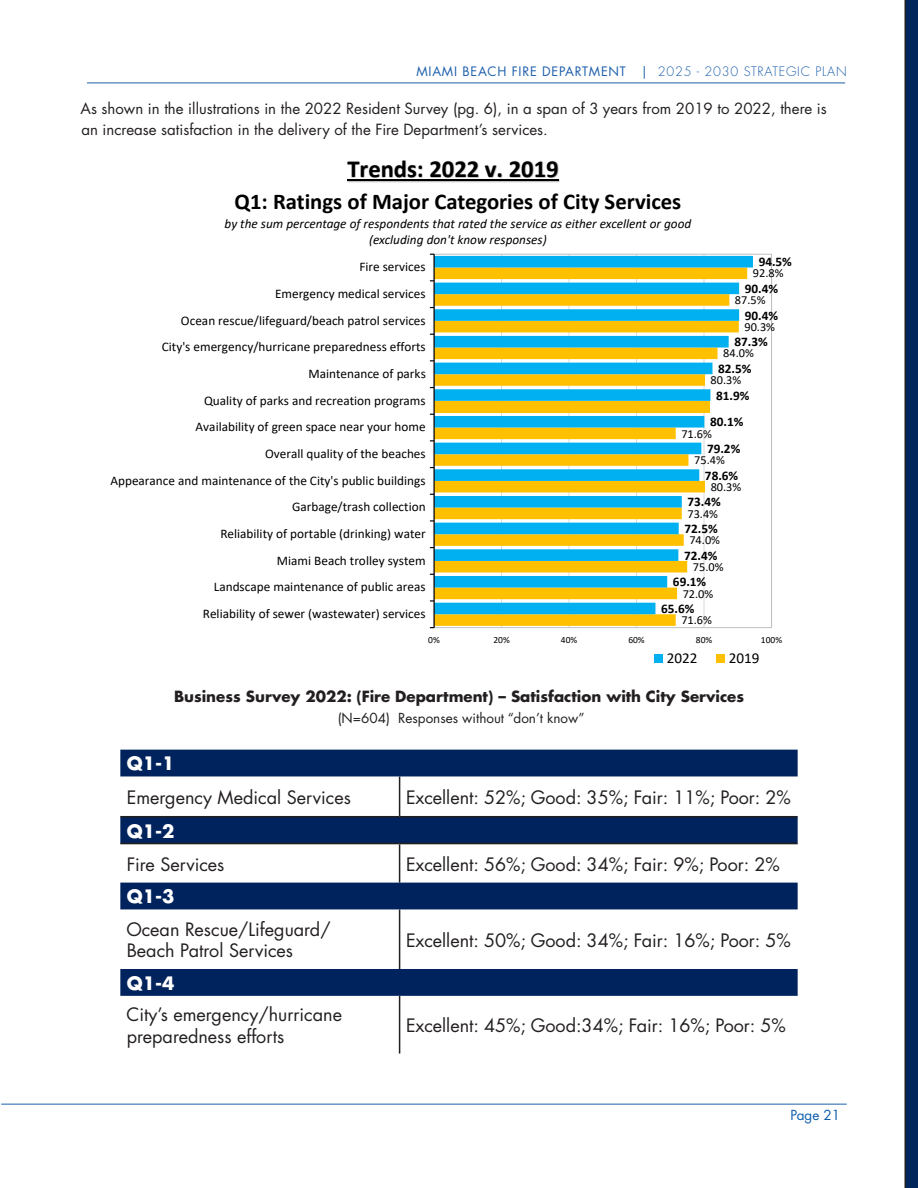
<style>
.page{position:relative;width:918px;height:1188px;background:#fff}
.page>*{position:absolute;margin:0;border:0;box-sizing:border-box;transform-origin:0 0}
.t1{font:700 24.45px "Calibri";color:#000}
.t2{font:700 22.5px "Calibri";color:#000}
.t3{font:18px/21.6px "Futura LT Pro";color:#231f20}
.t4{font:700 18px "Futura LT Pro";color:#fff}
.Body_Futura_Book_9_5_pt{font:15px/21px "Futura LT Pro";color:#231f20}
.Body_Futura_Book_9_5_pt-2{font:700 15px "Futura LT Pro";color:#231f20}
.t5{font:15px "Calibri";color:#000}
.Body_Futura_Book_9_5_pt-3{font:13.5px "Futura LT Pro";color:#231f20}
.t6{font:13.5px "Futura LT Pro";color:#0d5cab}
.t7{font:13.2px "Calibri";color:#000}
.t8{font:italic 13.2px/16px "Calibri";color:#000;text-align:center}
.t9{font:700 13.2px "Calibri";color:#000}
.t10{font:12.6px "Futura LT Pro";letter-spacing:.06em;color:#1d60ab}
.t11{font:12.3px "Calibri";color:#000}
.t12{font:9.45px "Calibri";color:#000}
.s1{font-weight:300}
</style>
<div class="page">
<hr style="left:1px;top:1104px;width:846px;height:1px;background:#1d60ab">
<hr style="left:87px;top:83px;width:758px;height:1px;background:#1d60ab">
<svg style="left:904px;top:0;width:14px;height:1188px;background:#143463"></svg>
<svg style="left:120px;top:750px;width:678px;height:93px;fill:#00235d"></svg>
<svg style="left:120px;top:883px;width:678px;height:113px"></svg>
<hr style="left:399px;top:776px;width:1px;height:40px;background:#231f20">
<hr style="left:120px;top:816px;width:280px;height:1px;background:#231f20">
<hr style="left:400px;top:816px;width:398px;height:1px;background:#231f20">
<hr style="left:120px;top:843px;width:280px;height:1px;background:#231f20">
<hr style="left:400px;top:843px;width:398px;height:1px;background:#231f20">
<hr style="left:399px;top:844px;width:1px;height:39px;background:#231f20">
<hr style="left:399px;top:909px;width:1px;height:60px;background:#231f20">
<hr style="left:399px;top:996px;width:1px;height:58px;background:#231f20">
<svg style="left:435px;top:614px;width:270px;height:12px;background:#fac725"></svg>
<svg style="left:435px;top:256px;width:318px;height:358px"></svg>
<hr style="left:434px;top:254px;width:1px;height:374px;background:#000">
<div style="left:655px;top:654px;width:8px;height:9px;background:#00b0f0"></div>
<div style="left:717px;top:654px;width:8px;height:9px;background:#ffc000"></div>
<img style="left:347px;top:160px;width:212px;height:18px">
<hr style="left:347px;top:179px;width:212px;height:2px;background:#000">
<p class="t10" style="left:416px;top:63px;width:432px">MIAMI BEACH FIRE DEPARTMENT | <span class="s1">2025 - 2030 STRATEGIC PLAN</span></p>
<p class="Body_Futura_Book_9_5_pt" style="left:81px;top:97px;width:748px">As shown in the illustrations in the 2022 Resident Survey (pg. 6), in a span of 3 years from 2019 to 2022, there is an increase satisfaction in the delivery of the Fire Department’s services.</p>
<p class="t1" style="left:347px;top:151px;width:213px">Trends: 2022 v. 2019</p>
<p class="t2" style="left:234px;top:186px;width:448px">Q1: Ratings of Major Categories of City Services</p>
<p class="t8" style="left:225px;top:215px;width:468px">by the sum percentage of respondents that rated the service as either excellent or good (excluding don't know responses)</p>
<p class="t7" style="left:359px;top:258px;width:68px">Fire services</p>
<p class="t9" style="left:759px;top:253px;width:35px">94.5%</p>
<p class="t11" style="left:753px;top:265px;width:32px">92.8%</p>
<p class="t7" style="left:275px;top:284px;width:152px">Emergency medical services</p>
<p class="t9" style="left:745px;top:279px;width:35px">90.4%</p>
<p class="t11" style="left:735px;top:291px;width:32px">87.5%</p>
<p class="t7" style="left:181px;top:311px;width:246px">Ocean rescue/lifeguard/beach patrol services</p>
<p class="t9" style="left:745px;top:306px;width:35px">90.4%</p>
<p class="t11" style="left:744px;top:318px;width:32px">90.3%</p>
<p class="t7" style="left:162px;top:338px;width:265px">City's emergency/hurricane preparedness efforts</p>
<p class="t9" style="left:734px;top:333px;width:35px">87.3%</p>
<p class="t11" style="left:723px;top:345px;width:32px">84.0%</p>
<p class="t7" style="left:308px;top:364px;width:119px">Maintenance of parks</p>
<p class="t9" style="left:718px;top:359px;width:35px">82.5%</p>
<p class="t11" style="left:711px;top:372px;width:32px">80.3%</p>
<p class="t7" style="left:204px;top:391px;width:223px">Quality of parks and recreation programs</p>
<p class="t9" style="left:716px;top:386px;width:35px">81.9%</p>
<p class="t7" style="left:196px;top:418px;width:232px">Availability of green space near your home</p>
<p class="t9" style="left:710px;top:413px;width:35px">80.1%</p>
<p class="t11" style="left:681px;top:425px;width:32px">71.6%</p>
<p class="t7" style="left:265px;top:444px;width:162px">Overall quality of the beaches</p>
<p class="t9" style="left:707px;top:439px;width:35px">79.2%</p>
<p class="t11" style="left:694px;top:452px;width:32px">75.4%</p>
<p class="t7" style="left:110px;top:471px;width:317px">Appearance and maintenance of the City's public buildings</p>
<p class="t9" style="left:705px;top:466px;width:35px">78.6%</p>
<p class="t11" style="left:711px;top:478px;width:32px">80.3%</p>
<p class="t7" style="left:292px;top:498px;width:135px">Garbage/trash collection</p>
<p class="t9" style="left:687px;top:493px;width:35px">73.4%</p>
<p class="t11" style="left:687px;top:505px;width:32px">73.4%</p>
<p class="t7" style="left:220px;top:524px;width:207px">Reliability of portable (drinking) water</p>
<p class="t9" style="left:684px;top:519px;width:35px">72.5%</p>
<p class="t11" style="left:689px;top:532px;width:32px">74.0%</p>
<p class="t7" style="left:277px;top:551px;width:150px">Miami Beach trolley system</p>
<p class="t9" style="left:684px;top:546px;width:35px">72.4%</p>
<p class="t11" style="left:693px;top:558px;width:32px">75.0%</p>
<p class="t7" style="left:214px;top:578px;width:213px">Landscape maintenance of public areas</p>
<p class="t9" style="left:673px;top:573px;width:35px">69.1%</p>
<p class="t11" style="left:683px;top:585px;width:32px">72.0%</p>
<p class="t7" style="left:203px;top:605px;width:224px">Reliability of sewer (wastewater) services</p>
<p class="t9" style="left:661px;top:599px;width:35px">65.6%</p>
<p class="t11" style="left:681px;top:612px;width:32px">71.6%</p>
<p class="t12" style="left:428px;top:633px;width:13px">0%</p>
<p class="t12" style="left:493px;top:633px;width:18px">20%</p>
<p class="t12" style="left:561px;top:633px;width:18px">40%</p>
<p class="t12" style="left:628px;top:633px;width:18px">60%</p>
<p class="t12" style="left:696px;top:633px;width:18px">80%</p>
<p class="t12" style="left:761px;top:633px;width:23px">100%</p>
<p class="t5" style="left:667px;top:647px;width:32px">2022</p>
<p class="t5" style="left:729px;top:647px;width:32px">2019</p>
<p class="Body_Futura_Book_9_5_pt-2" style="left:174px;top:684px;width:572px">Business Survey 2022: (Fire Department) – Satisfaction with City Services</p>
<p class="Body_Futura_Book_9_5_pt-3" style="left:338px;top:708px;width:248px">(N=604) Responses without “don’t know”</p>
<p class="t4" style="left:127px;top:750px;width:49px">Q1-1</p>
<p class="t3" style="left:127px;top:786px;width:226px">Emergency Medical Services</p>
<p class="t3" style="left:406px;top:786px;width:386px">Excellent: 52%; Good: 35%; Fair: 11%; Poor: 2%</p>
<p class="t4" style="left:127px;top:817px;width:49px">Q1-2</p>
<p class="t3" style="left:127px;top:853px;width:99px">Fire Services</p>
<p class="t3" style="left:406px;top:853px;width:375px">Excellent: 56%; Good: 34%; Fair: 9%; Poor: 2%</p>
<p class="t4" style="left:127px;top:883px;width:49px">Q1-3</p>
<p class="t3" style="left:126px;top:918px;width:206px">Ocean Rescue/Lifeguard/<br>Beach Patrol Services</p>
<p class="t3" style="left:406px;top:929px;width:386px">Excellent: 50%; Good: 34%; Fair: 16%; Poor: 5%</p>
<p class="t4" style="left:127px;top:969px;width:49px">Q1-4</p>
<p class="t3" style="left:127px;top:1004px;width:217px">City’s emergency/hurricane preparedness efforts</p>
<p class="t3" style="left:406px;top:1015px;width:381px">Excellent: 45%; Good:34%; Fair: 16%; Poor: 5%</p>
<p class="t6" style="left:790px;top:1106px;width:51px">Page 21</p>
</div>
